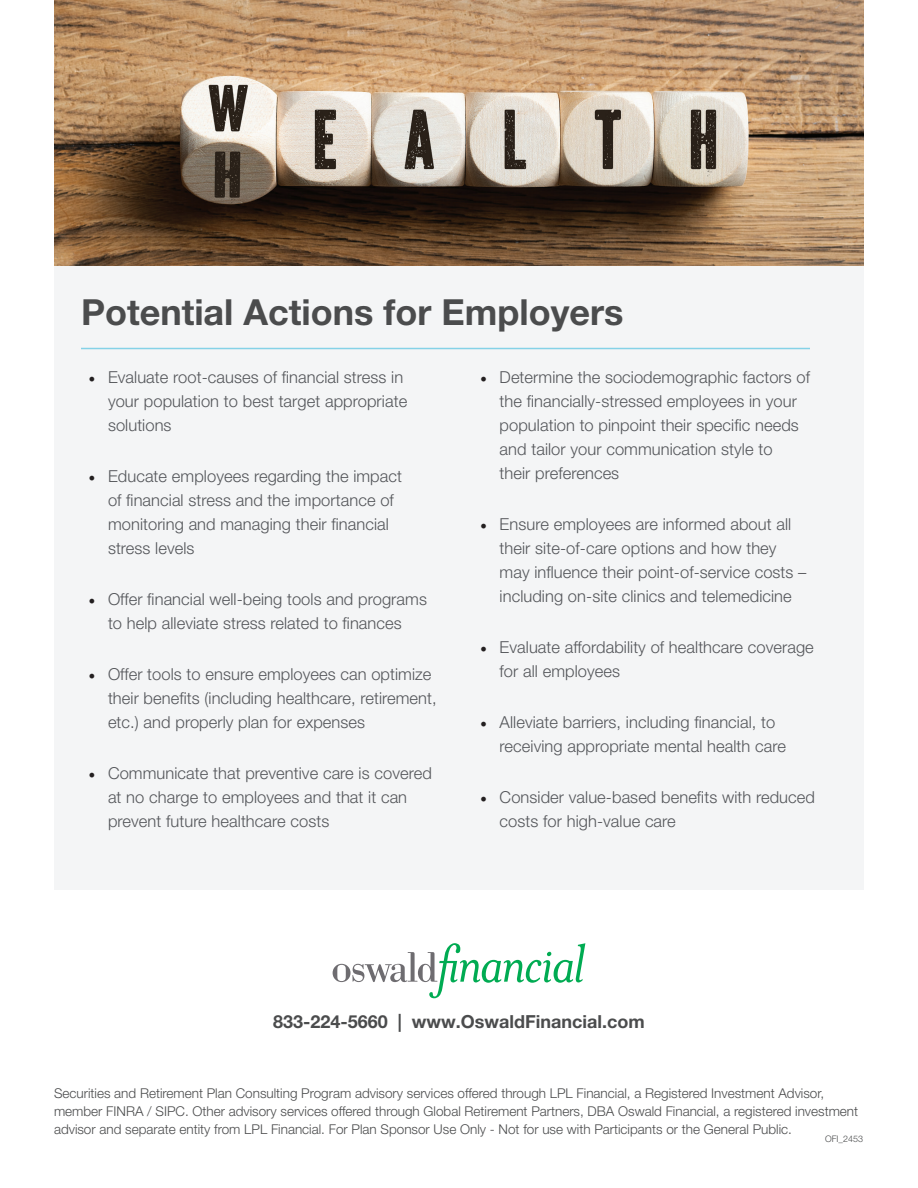
<style>
.page{position:relative;width:918px;height:1188px;background:#fff}
.page>*{position:absolute;margin:0;border:0;box-sizing:border-box;transform-origin:0 0}
.t1{font:700 36px "Helvetica Neue LT Pro";color:#4b4c4d}
.t2{font:700 18px "Helvetica Neue LT Pro";color:#4b4c4d}
.t3{font:300 16.5px/24px "Helvetica Neue LT Pro";letter-spacing:.005em;color:#54565a}
.t4{font:300 13.5px/18px "Helvetica Neue LT Pro";color:#4b4c4d}
.t5{font:300 9px "Helvetica Neue LT Pro";color:#4b4c4d}
.s1{font-family:"Minion Pro";font-weight:400;font-size:18px;color:#231f20}
</style>
<div class="page">
<div style="left:54px;top:266px;width:810px;height:624px;background:#f4f5f6"></div>
<img style="left:54px;top:0;width:810px;height:266px">
<svg style="left:333px;top:943px;width:252px;height:55px"></svg>
<hr style="left:81px;top:348px;width:729px;height:1px;background:#85d2e7">
<h1 class="t1" style="left:81px;top:290px;width:544px">Potential Actions for Employers</h1>
<p class="t3" style="left:108px;top:365px;width:301px;text-indent:-20px"><span class="s1">•</span> Evaluate root-causes of financial stress in your population to best target appropriate solutions</p>
<p class="t3" style="left:108px;top:464px;width:296px;text-indent:-20px"><span class="s1">•</span> Educate employees regarding the impact of financial stress and the importance of monitoring and managing their financial stress levels</p>
<p class="t3" style="left:88px;top:587px;width:340px;text-align:center"><span class="s1">•</span> Offer financial well-being tools and programs to help alleviate stress related to finances</p>
<p class="t3" style="left:108px;top:662px;width:330px;text-indent:-20px"><span class="s1">•</span> Offer tools to ensure employees can optimize their benefits (including healthcare, retirement, etc.) and properly plan for expenses</p>
<p class="t3" style="left:108px;top:761px;width:325px;text-indent:-20px"><span class="s1">•</span> Communicate that preventive care is covered at no charge to employees and that it can prevent future healthcare costs</p>
<p class="t3" style="left:500px;top:365px;width:312px;text-indent:-20px"><span class="s1">•</span> Determine the sociodemographic factors of the financially-stressed employees in your population to pinpoint their specific needs and tailor your communication style to<br>their preferences</p>
<p class="t3" style="left:500px;top:512px;width:308px;text-indent:-20px"><span class="s1">•</span> Ensure employees are informed about all their site-of-care options and how they may influence their point-of-service costs – including on-site clinics and telemedicine</p>
<p class="t3" style="left:500px;top:635px;width:316px;text-indent:-20px"><span class="s1">•</span> Evaluate affordability of healthcare coverage for all employees</p>
<p class="t3" style="left:500px;top:710px;width:288px;text-indent:-20px"><span class="s1">•</span> Alleviate barriers, including financial, to receiving appropriate mental health care</p>
<p class="t3" style="left:500px;top:785px;width:317px;text-indent:-20px"><span class="s1">•</span> Consider value-based benefits with reduced costs for high-value care</p>
<p class="t2" style="left:273px;top:1011px;width:373px">833-224-5660 | www.OswaldFinancial.com</p>
<p class="t4" style="left:54px;top:1084px;width:806px">Securities and Retirement Plan Consulting Program advisory services offered through LPL Financial, a Registered Investment Advisor, member FINRA / SIPC. Other advisory services offered through Global Retirement Partners, DBA Oswald Financial, a registered investment advisor and separate entity from LPL Financial. For Plan Sponsor Use Only - Not for use with Participants or the General Public.</p>
<p class="t5" style="left:825px;top:1133px;width:40px">OFI_2453</p>
</div>
